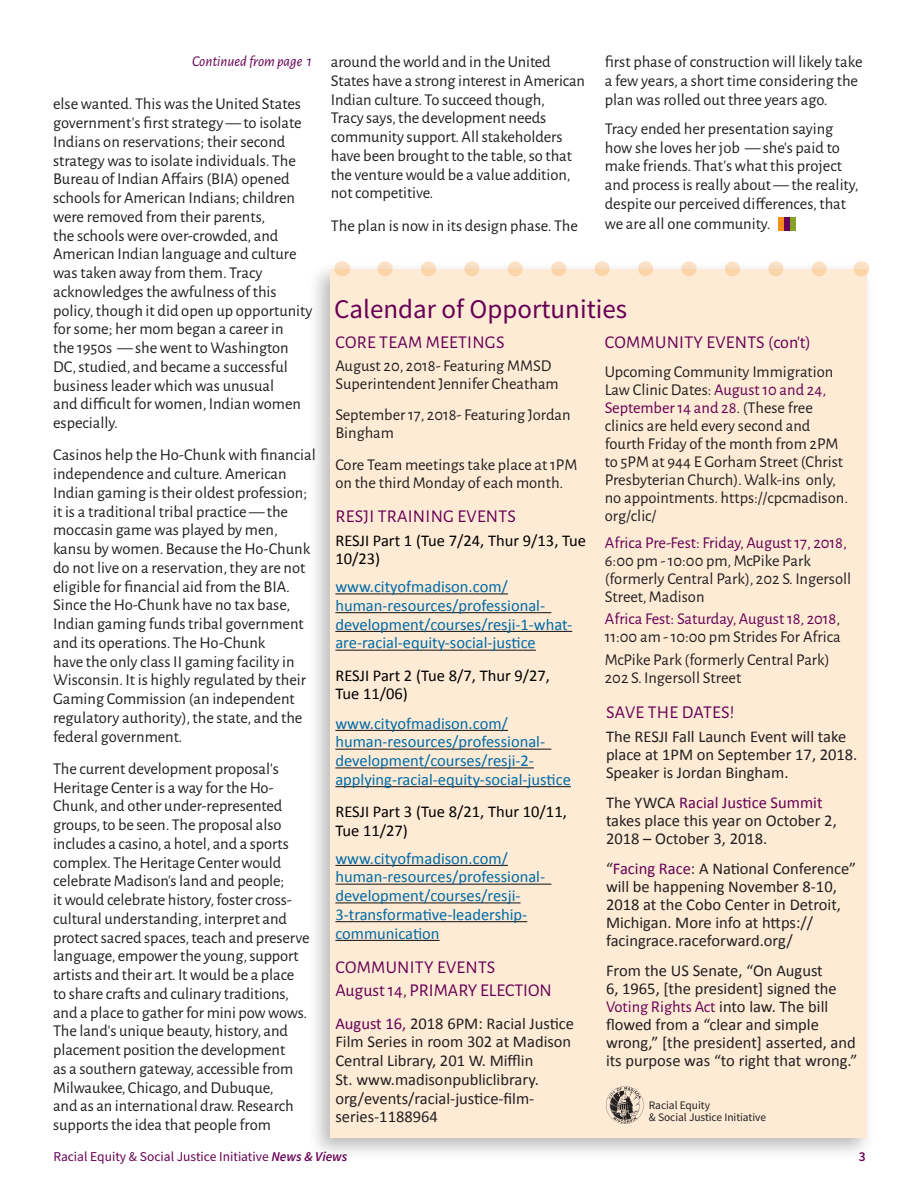
<style>
.page{position:relative;width:918px;height:1188px;background:#fff}
.page>*{position:absolute;margin:0;border:0;box-sizing:border-box;transform-origin:0 0}
.sub_2{font:27px "Source Sans Pro";color:#670054}
.calendar_subhead{font:18px "Alegreya Sans";letter-spacing:.015em;color:#670054}
.body{font:18px "Alegreya Sans";color:#670054}
.body-2{font:16.5px/18.8px "Alegreya Sans";letter-spacing:-.005em;color:#231f20}
.calendar_body{font:16.5px/18px "Calibri";color:#231f20}
.calendar_body-2{font:16.5px/18px "Alegreya Sans";color:#231f20}
.body-3{font:16.5px/18.8px "Calibri";color:#006aa5}
.calendar_main{font:16.5px/18px "Alegreya Sans";color:#231f20}
.body-4{font:16.5px/18.8px "Calibri";color:#231f20}
.body-5{font:16.5px/18.8px "Calibri";color:#000}
.calendar_main-2{font:16.5px/18px "Alegreya Sans";color:#670054}
.continued_on{font:italic 15px "Alegreya Sans";color:#670054}
.t1{font:13.5px "Source Sans Pro";color:#670054}
.t2{font:600 13.5px "Source Sans Pro";color:#670054}
.t3{font:11.55px/12.3px "Source Sans Pro";letter-spacing:-.005em;color:#231f20}
.s1{color:#670054}
.s2{color:#231f20}
.s3{font-family:"Alegreya Sans";color:#670054}
.s4{font-weight:600;font-style:italic}
</style>
<div class="page">
<div style="left:308px;top:261px;width:567px;height:899px;background:#231f20;opacity:.3"></div>
<div style="left:330px;top:269px;width:537px;height:868px;background:#feebd6"></div>
<hr style="left:335px;top:593px;width:173px;height:1px;background:#231f20">
<hr style="left:335px;top:612px;width:216px;height:1px;background:#231f20">
<hr style="left:335px;top:631px;width:237px;height:1px;background:#231f20">
<hr style="left:335px;top:650px;width:201px;height:1px;background:#231f20">
<hr style="left:335px;top:730px;width:173px;height:1px;background:#231f20">
<hr style="left:335px;top:749px;width:216px;height:1px;background:#231f20">
<hr style="left:335px;top:767px;width:199px;height:1px;background:#231f20">
<hr style="left:335px;top:786px;width:236px;height:1px;background:#231f20">
<hr style="left:335px;top:865px;width:173px;height:1px;background:#231f20">
<hr style="left:335px;top:884px;width:216px;height:1px;background:#231f20">
<hr style="left:335px;top:902px;width:186px;height:1px;background:#231f20">
<hr style="left:335px;top:921px;width:192px;height:1px;background:#231f20">
<hr style="left:335px;top:940px;width:105px;height:1px;background:#231f20">
<svg style="left:385px;top:261px;width:454px;height:15px"></svg>
<svg style="left:342px;top:261px;width:1px;height:15px"></svg>
<svg style="left:861px;top:261px;width:1px;height:15px"></svg>
<div style="left:778px;top:217px;width:6px;height:14px;background:#f68e1e"></div>
<div style="left:784px;top:217px;width:6px;height:14px;background:#670054"></div>
<div style="left:790px;top:217px;width:6px;height:14px;background:#849f2a"></div>
<svg style="left:606px;top:1086px;width:38px;height:38px"></svg>
<p class="continued_on" style="left:192px;top:51px;width:121px">Continued from page 1</p>
<p class="body-2" style="left:53px;top:94px;width:261px">else wanted. This was the United States government’s first strategy — to isolate Indians on reservations; their second strategy was to isolate individuals. The Bureau of Indian Affairs (BIA) opened schools for American Indians; children were removed from their parents,<br>the schools were over-crowded, and American Indian language and culture was taken away from them. Tracy acknowledges the awfulness of this policy, though it did open up opportunity for some; her mom began a career in<br>the 1950s — she went to Washington DC, studied, and became a successful business leader which was unusual<br>and difficult for women, Indian women especially.</p>
<p class="body-2" style="left:53px;top:445px;width:264px">Casinos help the Ho-Chunk with financial independence and culture. American Indian gaming is their oldest profession; it is a traditional tribal practice — the moccasin game was played by men, kansu by women. Because the Ho-Chunk do not live on a reservation, they are not eligible for financial aid from the BIA.<br>Since the Ho-Chunk have no tax base, Indian gaming funds tribal government and its operations. The Ho-Chunk<br>have the only class II gaming facility in Wisconsin. It is highly regulated by their Gaming Commission (an independent regulatory authority), the state, and the federal government.</p>
<p class="body-2" style="left:53px;top:758px;width:258px">The current development proposal’s Heritage Center is a way for the Ho-Chunk, and other under-represented groups, to be seen. The proposal also includes a casino, a hotel, and a sports complex. The Heritage Center would celebrate Madison’s land and people;<br>it would celebrate history, foster cross&shy;cultural understanding, interpret and protect sacred spaces, teach and preserve language, empower the young, support artists and their art. It would be a place to share crafts and culinary traditions, and a place to gather for mini pow wows.<br>The land’s unique beauty, history, and placement position the development<br>as a southern gateway, accessible from Milwaukee, Chicago, and Dubuque,<br>and as an international draw. Research supports the idea that people from</p>
<p class="body-2" style="left:331px;top:52px;width:256px">around the world and in the United States have a strong interest in American Indian culture. To succeed though,<br>Tracy says, the development needs community support. All stakeholders have been brought to the table, so that the venture would be a value addition, not competitive.</p>
<p class="body-2" style="left:331px;top:215px;width:249px">The plan is now in its design phase. The</p>
<p class="body-2" style="left:605px;top:52px;width:259px">first phase of construction will likely take a few years, a short time considering the plan was rolled out three years ago.</p>
<p class="body-2" style="left:605px;top:119px;width:255px">Tracy ended her presentation saying how she loves her job — she’s paid to make friends. That’s what this project and process is really about — the reality, despite our perceived differences, that</p>
<p class="body-2" style="left:605px;top:214px;width:167px">we are all one community.</p>
<p class="sub_2" style="left:334px;top:292px;width:294px">Calendar of Opportunities</p>
<p class="calendar_subhead" style="left:336px;top:330px;width:171px">CORE TEAM MEETINGS</p>
<p class="calendar_body-2" style="left:335px;top:356px;width:225px">August 20, 2018- Featuring MMSD<br>Superintendent Jennifer Cheatham</p>
<p class="calendar_body-2" style="left:335px;top:405px;width:237px">September 17, 2018- Featuring Jordan<br>Bingham</p>
<p class="calendar_body-2" style="left:335px;top:455px;width:244px">Core Team meetings take place at 1PM on the third Monday of each month.</p>
<p class="calendar_subhead" style="left:336px;top:504px;width:182px">RESJI TRAINING EVENTS</p>
<p class="body-5" style="left:335px;top:531px;width:252px">RESJI Part 1 (Tue 7/24, Thur 9/13, Tue<br>10/23)</p>
<p class="body-3" style="left:335px;top:577px;width:238px">www.cityofmadison.com/ human-resources/professional&shy;development/courses/resji-1-what&shy;are-racial-equity-social-justice</p>
<p class="body-5" style="left:335px;top:666px;width:216px">RESJI Part 2 (Tue 8/7, Thur 9/27,<br>Tue 11/06)</p>
<p class="body-3" style="left:335px;top:714px;width:237px">www.cityofmadison.com/ human-resources/professional&shy;development/courses/resji-2- applying-racial-equity-social-justice</p>
<p class="body-5" style="left:335px;top:802px;width:233px">RESJI Part 3 (Tue 8/21, Thur 10/11,<br>Tue 11/27)</p>
<p class="body-3" style="left:335px;top:849px;width:211px">www.cityofmadison.com/ human-resources/professional&shy;development/courses/resji-<br>3-transformative-leadership&shy;communication</p>
<p class="calendar_subhead" style="left:336px;top:955px;width:161px">COMMUNITY EVENTS</p>
<p class="body" style="left:335px;top:978px;width:218px">August 14, PRIMARY ELECTION</p>
<p class="body-4" style="left:335px;top:1014px;width:240px"><span class="s1">August 16,</span> 2018 6PM: Racial Justice<br>Film Series in room 302 at Madison<br>Central Library, 201 W. Mifflin<br>St. www.madisonpubliclibrary. org/events/racial-justice-film&shy;series-1188964</p>
<p class="body" style="left:605px;top:330px;width:207px">COMMUNITY EVENTS (con’t)</p>
<p class="calendar_body-2" style="left:605px;top:362px;width:245px">Upcoming Community Immigration<br>Law Clinic Dates: <span class="s1">August 10 and 24,<br>September 14 and 28</span>. (These free clinics are held every second and fourth Friday of the month from 2PM to 5PM at 944 E Gorham Street (Christ<br>Presbyterian Church). Walk-ins only, no appointments. https://cpcmadison. org/clic/</p>
<p class="calendar_main" style="left:605px;top:533px;width:248px"><span class="s1">Africa Pre-Fest: Friday, August 17, 2018,<br></span>6:00 pm - 10:00 pm, McPike Park (formerly Central Park), 202 S. Ingersoll<br>Street, Madison</p>
<p class="calendar_main-2" style="left:605px;top:609px;width:237px">Africa Fest: Saturday, August 18, 2018<span class="s2">,<br>11:00 am - 10:00 pm Strides For Africa</span></p>
<p class="calendar_main" style="left:605px;top:650px;width:226px">McPike Park (formerly Central Park)<br>202 S. Ingersoll Street</p>
<p class="calendar_subhead" style="left:606px;top:700px;width:130px">SAVE THE DATES!</p>
<p class="calendar_body" style="left:606px;top:727px;width:253px">The RESJI Fall Launch Event will take place at 1PM on September 17, 2018.<br>Speaker is Jordan Bingham.</p>
<p class="calendar_body" style="left:606px;top:793px;width:232px">The YWCA <span class="s1">Racial Justice Summit </span>takes place this year on October 2,<br>2018 – October 3, 2018.</p>
<p class="calendar_body" style="left:606px;top:859px;width:252px">“<span class="s1">Facing Race</span>: A National Conference” will be happening November 8-10, 2018 at the Cobo Center in Detroit, Michigan. More info at https:// facingrace.raceforward.org/</p>
<p class="calendar_body" style="left:606px;top:961px;width:253px">From the US Senate, “On August<br>6, 1965, [the president] signed the <span class="s3">Voting Rights Act</span> into law. The bill flowed from a “clear and simple wrong,” [the president] asserted, and its purpose was “to right that wrong.”</p>
<p class="t3" style="left:649px;top:1099px;width:119px">Racial Equity<br>&amp; Social Justice Initiative</p>
<p class="t1" style="left:53px;top:1148px;width:296px">Racial Equity &amp; Social Justice Initiative <span class="s4">News &amp; Views</span></p>
<p class="t2" style="left:859px;top:1148px;width:8px">3</p>
</div>
